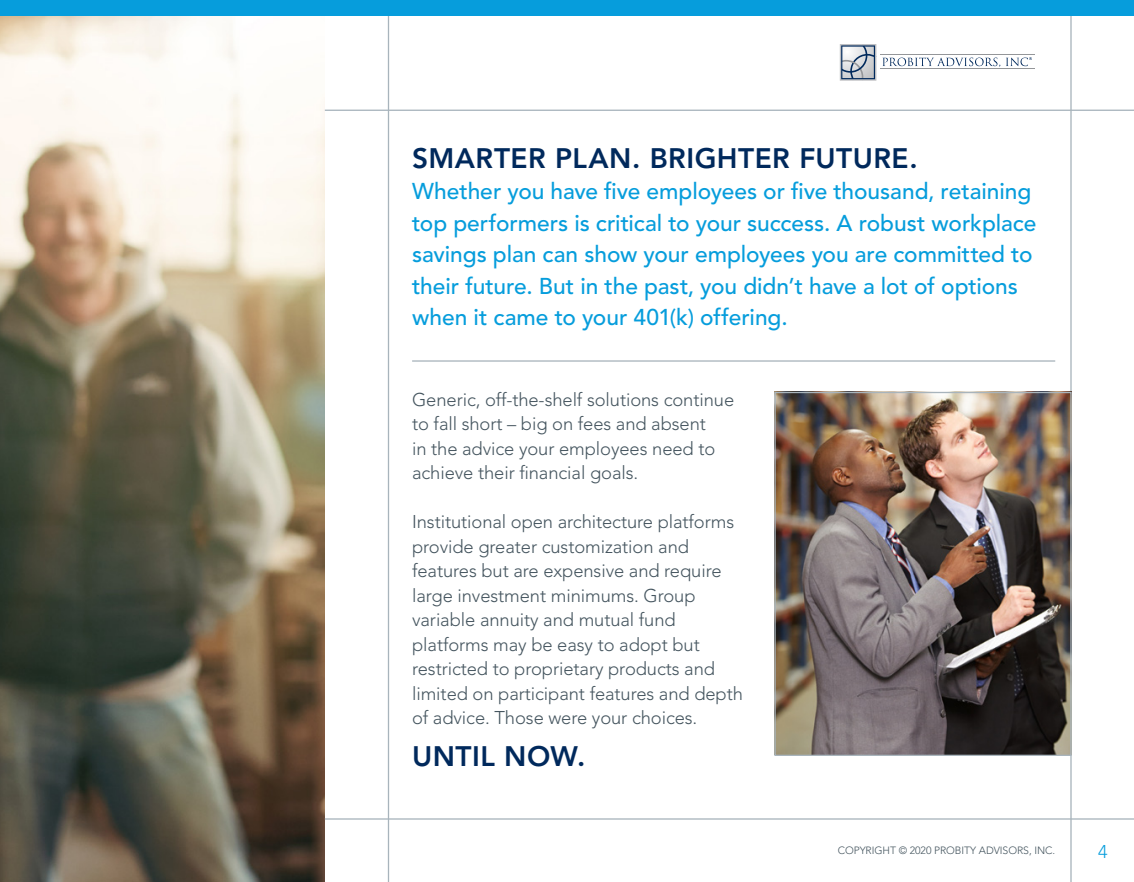
<style>
.page{position:relative;width:1134px;height:882px;background:#fff}
.page>*{position:absolute;margin:0;border:0;box-sizing:border-box;transform-origin:0 0}
.t1{font:800 28px "Avenir";letter-spacing:.015em;color:#00295c}
.t2{font:500 22.75px/31.5px "Avenir";letter-spacing:-.005em;color:#069ddc}
.t3{font:300 18.38px/24.5px "Avenir";letter-spacing:-.005em;color:#45555f}
.t4{font:300 18.38px "Avenir";color:#069ddc}
.t5{font:300 10.5px "Avenir";letter-spacing:-.005em;color:#45555f}
</style>
<div class="page">
<img style="left:0;top:16px;width:325px;height:866px">
<hr style="left:388px;top:0;width:1px;height:882px;background:#a8b4bc">
<hr style="left:1070px;top:0;width:2px;height:882px;background:#a8b4bc">
<hr style="left:325px;top:110px;width:809px;height:1px;background:#a8b4bc">
<hr style="left:325px;top:818px;width:809px;height:2px;background:#a8b4bc">
<hr style="left:412px;top:360px;width:643px;height:2px;background:#a8b4bc">
<svg style="left:840px;top:44px;width:36px;height:37px"></svg>
<svg style="left:882px;top:58px;width:118px;height:9px"></svg>
<hr style="left:880px;top:54px;width:155px;height:1px;background:#949699">
<hr style="left:880px;top:68px;width:155px;height:1px;background:#949699">
<svg style="left:1006px;top:57px;width:26px;height:9px"></svg>
<div style="left:0;top:0;width:1134px;height:16px;background:#069ddc"></div>
<img style="left:776px;top:394px;width:294px;height:360px">
<div style="left:774px;top:392px;width:298px;height:364px;border:1px solid #a8b4bc"></div>
<p class="t1" style="left:412px;top:141px;width:507px">SMARTER PLAN. BRIGHTER FUTURE.</p>
<p class="t2" style="left:412px;top:176px;width:626px">Whether you have five employees or five thousand, retaining top performers is critical to your success. A robust workplace savings plan can show your employees you are committed to their future. But in the past, you didn’t have a lot of options when it came to your 401(k) offering.</p>
<p class="t3" style="left:412px;top:387px;width:324px">Generic, off-the-shelf solutions continue to fall short – big on fees and absent<br>in the advice your employees need to achieve their financial goals.</p>
<p class="t3" style="left:412px;top:510px;width:332px">Institutional open architecture platforms provide greater customization and features but are expensive and require large investment minimums. Group variable annuity and mutual fund platforms may be easy to adopt but restricted to proprietary products and limited on participant features and depth of advice. Those were your choices.</p>
<p class="t1" style="left:412px;top:740px;width:175px">UNTIL NOW.</p>
<p class="t5" style="left:838px;top:845px;width:219px">COPYRIGHT © 2020 PROBITY ADVISORS, INC.</p>
<p class="t4" style="left:1098px;top:841px;width:11px">4</p>
</div>
